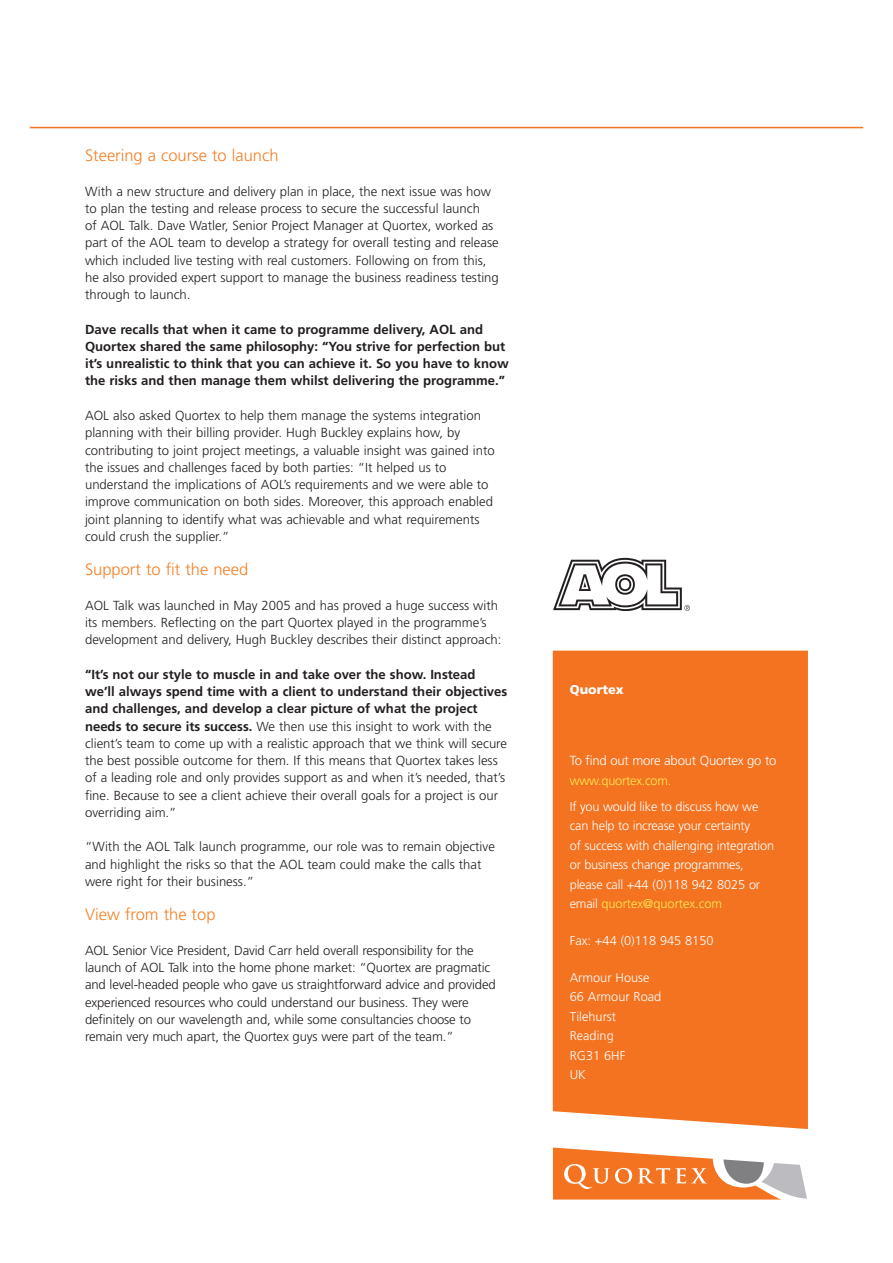
<style>
.page{position:relative;width:893px;height:1263px;background:#fff}
.page>*{position:absolute;margin:0;border:0;box-sizing:border-box;transform-origin:0 0}
.t1{font:300 16.5px "Frutiger";color:#f48026}
.t2{font:300 13.2px/17.2px "Frutiger";color:#231f20}
.t3{font:700 13.2px/17.2px "Frutiger";color:#231f20}
.t4{font:300 13.2px "Frutiger";letter-spacing:-.015em;color:#fff}
.t5{font:300 12.75px/19.5px "Frutiger";letter-spacing:-.015em;color:#fff}
.t6{font:300 12.75px "Frutiger";letter-spacing:-.015em;color:#ffeb52}
.t7{font:900 12.75px "Frutiger";color:#fff}
.s1{font-weight:700}
.s2{color:#ffeb52}
</style>
<div class="page">
<hr style="left:30px;top:127px;width:833px;height:1px;background:#f47321">
<div style="left:553px;top:651px;width:255px;height:478px;background:#f47321"></div>
<svg style="left:552px;top:1122px;width:255px;height:78px"></svg>
<svg style="left:553px;top:558px;width:137px;height:53px"></svg>
<p class="t1" style="left:85px;top:149px;width:195px">Steering a course to launch</p>
<p class="t2" style="left:85px;top:184px;width:415px">With a new structure and delivery plan in place, the next issue was how to plan the testing and release process to secure the successful launch<br>of AOL Talk. Dave Watler, Senior Project Manager at Quortex, worked as part of the AOL team to develop a strategy for overall testing and release which included live testing with real customers. Following on from this, he also provided expert support to manage the business readiness testing through to launch.</p>
<p class="t3" style="left:85px;top:322px;width:425px">Dave recalls that when it came to programme delivery, AOL and Quortex shared the same philosophy: “You strive for perfection but it’s unrealistic to think that you can achieve it. So you have to know the risks and then manage them whilst delivering the programme.”</p>
<p class="t2" style="left:85px;top:408px;width:411px">AOL also asked Quortex to help them manage the systems integration planning with their billing provider. Hugh Buckley explains how, by contributing to joint project meetings, a valuable insight was gained into the issues and challenges faced by both parties: “It helped us to understand the implications of AOL’s requirements and we were able to improve communication on both sides. Moreover, this approach enabled joint planning to identify what was achievable and what requirements could crush the supplier.”</p>
<p class="t1" style="left:85px;top:563px;width:165px">Support to fit the need</p>
<p class="t2" style="left:85px;top:598px;width:418px">AOL Talk was launched in May 2005 and has proved a huge success with its members. Reflecting on the part Quortex played in the programme’s development and delivery, Hugh Buckley describes their distinct approach:</p>
<p class="t2" style="left:85px;top:667px;width:424px"><span class="s1">“It’s not our style to muscle in and take over the show. Instead we’ll always spend time with a client to understand their objectives and challenges, and develop a clear picture of what the project needs to secure its success.</span> We then use this insight to work with the client’s team to come up with a realistic approach that we think will secure the best possible outcome for them. If this means that Quortex takes less of a leading role and only provides support as and when it’s needed, that’s fine. Because to see a client achieve their overall goals for a project is our overriding aim.”</p>
<p class="t2" style="left:85px;top:839px;width:411px">“With the AOL Talk launch programme, our role was to remain objective and highlight the risks so that the AOL team could make the calls that were right for their business.”</p>
<p class="t1" style="left:85px;top:908px;width:132px">View from the top</p>
<p class="t2" style="left:85px;top:943px;width:412px">AOL Senior Vice President, David Carr held overall responsibility for the launch of AOL Talk into the home phone market: “Quortex are pragmatic and level-headed people who gave us straightforward advice and provided experienced resources who could understand our business. They were definitely on our wavelength and, while some consultancies choose to remain very much apart, the Quortex guys were part of the team.”</p>
<p class="t7" style="left:570px;top:685px;width:55px">Quortex</p>
<p class="t4" style="left:570px;top:755px;width:208px">To find out more about Quortex go to</p>
<p class="t6" style="left:570px;top:775px;width:103px">www.quortex.com.</p>
<p class="t5" style="left:570px;top:798px;width:206px">If you would like to discuss how we can help to increase your certainty<br>of success with challenging integration or business change programmes, please call +44 (0)118 942 8025 or email <span class="s2">quortex@quortex.com</span></p>
<p class="t5" style="left:570px;top:932px;width:145px">Fax: +44 (0)118 945 8150</p>
<p class="t5" style="left:570px;top:969px;width:93px">Armour House<br>66 Armour Road<br>Tilehurst<br>Reading<br>RG31 6HF<br>UK</p>
</div>
